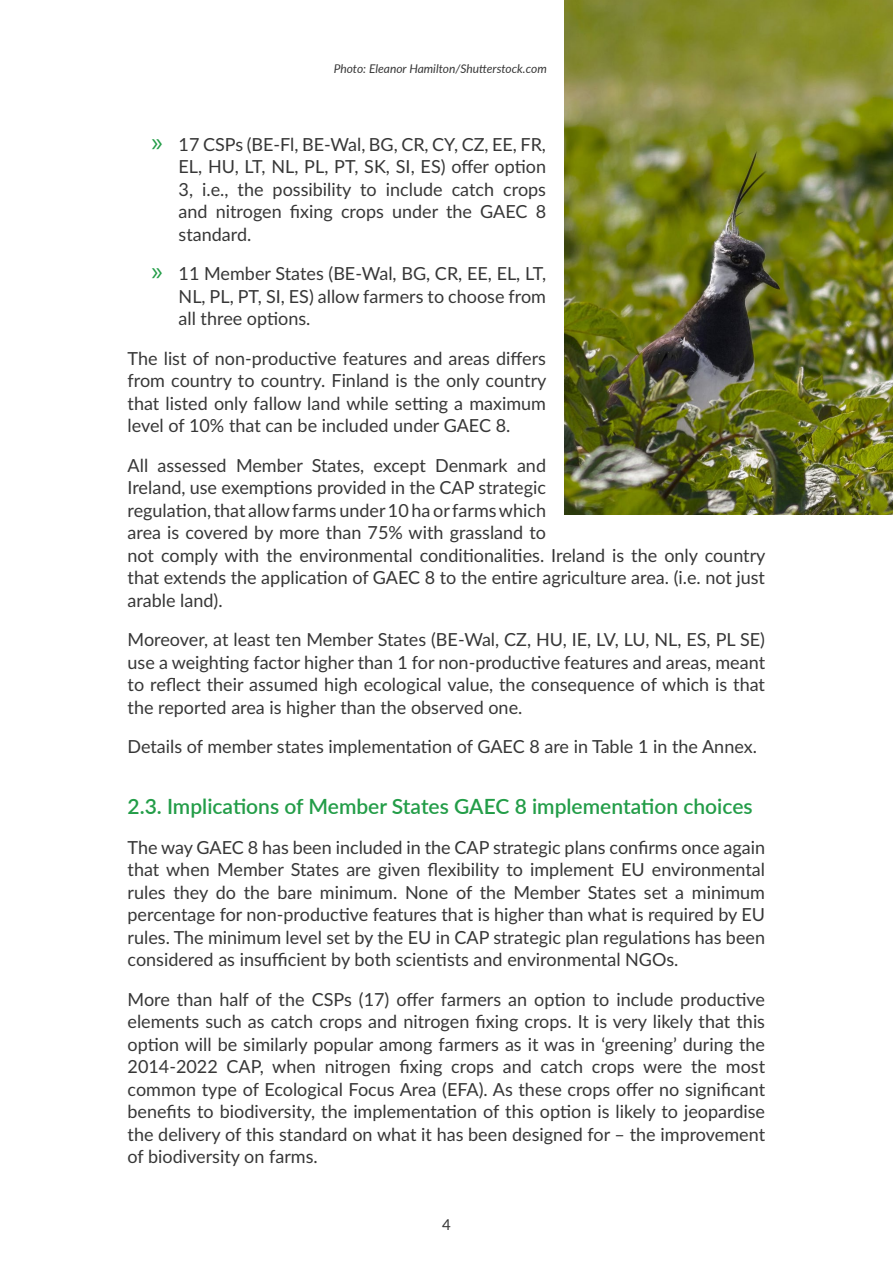
<style>
.page{position:relative;width:893px;height:1263px;background:#fff}
.page>*{position:absolute;margin:0;border:0;box-sizing:border-box;transform-origin:0 0}
.t1{font:600 21px "Lato";color:#239d48}
.t2{font:18px/22.5px "Lato";color:#373737;text-align:justify}
.t3{font:15px "Lato";color:#373737}
.t4{font:italic 12px "Lato";color:#373737}
.s1{font-family:"Myriad Pro";font-size:27px;color:#239d48}
</style>
<div class="page">
<img style="left:564px;top:0;width:329px;height:514px">
<p class="t4" style="left:334px;top:60px;width:214px">Photo: Eleanor Hamilton/Shutterstock.com</p>
<p class="t2" style="left:179px;top:132px;width:369px;text-indent:-27px"><span class="s1">»</span> 17 CSPs (BE-Fl, BE-Wal, BG, CR, CY, CZ, EE, FR, EL, HU, LT, NL, PL, PT, SK, SI, ES) offer option 3, i.e., the possibility to include catch crops and nitrogen fixing crops under the GAEC 8 standard.</p>
<p class="t2" style="left:179px;top:262px;width:369px;text-indent:-27px"><span class="s1">»</span> 11 Member States (BE-Wal, BG, CR, EE, EL, LT, NL, PL, PT, SI, ES) allow farmers to choose from all three options.</p>
<p class="t2" style="left:128px;top:346px;width:420px">The list of non-productive features and areas differs from country to country. Finland is the only country that listed only fallow land while setting a maximum level of 10% that can be included under GAEC 8.</p>
<p class="t2" style="left:128px;top:453px;width:639px;text-align:left">All assessed Member States, except Denmark and<br>Ireland, use exemptions provided in the CAP strategic<br>regulation, that allow farms under 10 ha or farms which<br>area is covered by more than 75% with grassland to<br>not comply with the environmental conditionalities. Ireland is the only country that extends the application of GAEC 8 to the entire agriculture area. (i.e. not just arable land).</p>
<p class="t2" style="left:128px;top:628px;width:639px">Moreover, at least ten Member States (BE-Wal, CZ, HU, IE, LV, LU, NL, ES, PL SE) use a weighting factor higher than 1 for non-productive features and areas, meant to reflect their assumed high ecological value, the consequence of which is that the reported area is higher than the observed one.</p>
<p class="t2" style="left:128px;top:735px;width:631px">Details of member states implementation of GAEC 8 are in Table 1 in the Annex.</p>
<p class="t1" style="left:128px;top:791px;width:627px">2.3. Implications of Member States GAEC 8 implementation choices</p>
<p class="t2" style="left:128px;top:835px;width:639px">The way GAEC 8 has been included in the CAP strategic plans confirms once again that when Member States are given flexibility to implement EU environmental rules they do the bare minimum. None of the Member States set a minimum percentage for non-productive features that is higher than what is required by EU rules. The minimum level set by the EU in CAP strategic plan regulations has been considered as insufficient by both scientists and environmental NGOs.</p>
<p class="t2" style="left:128px;top:987px;width:639px">More than half of the CSPs (17) offer farmers an option to include productive elements such as catch crops and nitrogen fixing crops. It is very likely that this option will be similarly popular among farmers as it was in ‘greening’ during the 2014-2022 CAP, when nitrogen fixing crops and catch crops were the most common type of Ecological Focus Area (EFA). As these crops offer no significant benefits to biodiversity, the implementation of this option is likely to jeopardise the delivery of this standard on what it has been designed for – the improvement of biodiversity on farms.</p>
<p class="t3" style="left:442px;top:1214px;width:10px">4</p>
</div>
